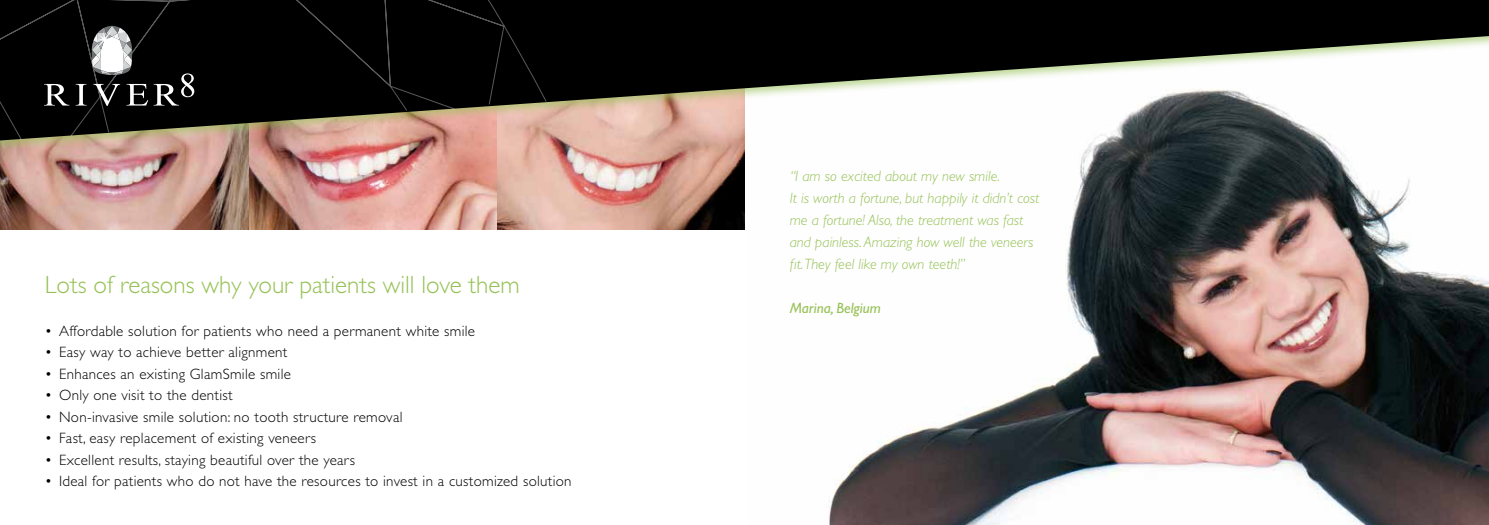
<style>
.page{position:relative;width:1489px;height:525px;background:#fff}
.page>*{position:absolute;margin:0;border:0;box-sizing:border-box;transform-origin:0 0}
.t1{font:300 25px "Gill Sans Std";color:#95c154}
.t2{font:300 15px "Gill Sans Std";letter-spacing:.02em;color:#000}
.t3{font:italic 300 15px/22px "Gill Sans Std";color:#95c154}
.t4{font:italic 15px "Gill Sans Std";color:#95c154}
</style>
<div class="page">
<img style="left:496px;top:153px;width:248px;height:76px">
<img style="left:0;top:153px;width:496px;height:76px">
<img style="left:829px;top:153px;width:659px;height:371px">
<div style="left:0;top:0;width:1488px;height:153px;background:#95c154;opacity:.6"></div>
<svg style="left:0;top:0;width:1488px;height:142px"></svg>
<svg style="left:0;top:0;width:547px;height:140px;background:#1f1916"></svg>
<svg style="left:92px;top:26px;width:40px;height:49px"></svg>
<svg style="left:44px;top:84px;width:25px;height:21px"></svg>
<svg style="left:76px;top:84px;width:11px;height:21px"></svg>
<svg style="left:93px;top:84px;width:27px;height:22px"></svg>
<svg style="left:126px;top:84px;width:22px;height:21px"></svg>
<svg style="left:154px;top:73px;width:40px;height:32px"></svg>
<h1 class="t1" style="left:45px;top:270px;width:476px">Lots of reasons why your patients will love them</h1>
<p class="t2" style="left:45px;top:322px;width:432px">• Affordable solution for patients who need a permanent white smile</p>
<p class="t2" style="left:45px;top:343px;width:244px">• Easy way to achieve better alignment</p>
<p class="t2" style="left:45px;top:365px;width:247px">• Enhances an existing GlamSmile smile</p>
<p class="t2" style="left:45px;top:386px;width:189px">• Only one visit to the dentist</p>
<p class="t2" style="left:45px;top:408px;width:359px">• Non-invasive smile solution: no tooth structure removal</p>
<p class="t2" style="left:45px;top:429px;width:273px">• Fast, easy replacement of existing veneers</p>
<p class="t2" style="left:45px;top:451px;width:312px">• Excellent results, staying beautiful over the years</p>
<p class="t2" style="left:45px;top:472px;width:528px">• Ideal for patients who do not have the resources to invest in a customized solution</p>
<p class="t3" style="left:789px;top:165px;width:251px">“I am so excited about my new smile.<br>It is worth a fortune, but happily it didn’t cost me a fortune! Also, the treatment was fast and painless. Amazing how well the veneers fit. They feel like my own teeth!”</p>
<p class="t4" style="left:789px;top:299px;width:93px">Marina, Belgium</p>
</div>
